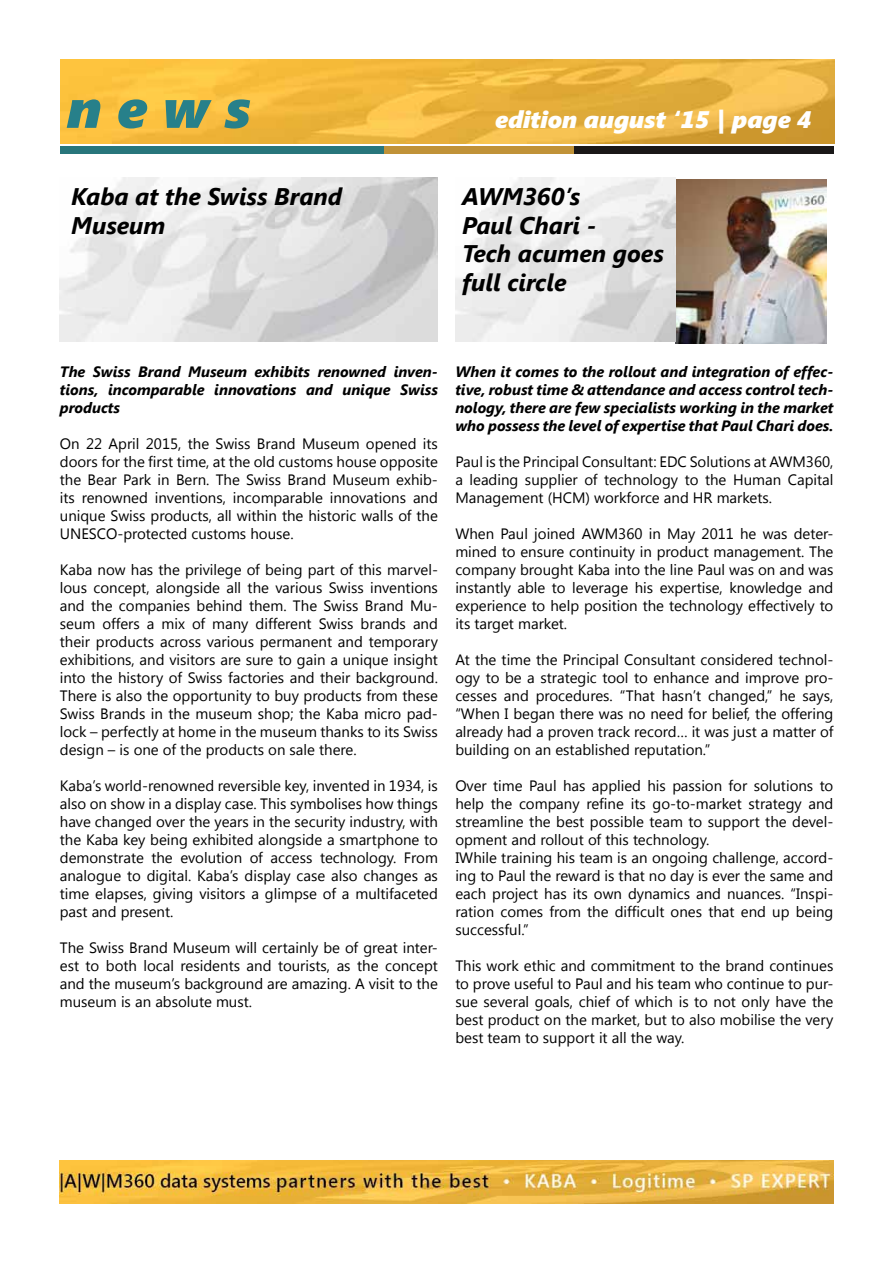
<style>
.page{position:relative;width:893px;height:1263px;background:#fff}
.page>*{position:absolute;margin:0;border:0;box-sizing:border-box;transform-origin:0 0}
.t1{font:italic 900 55.5px "Segoe";color:#27808a}
.t2{font:italic 700 24px/28.8px "Segoe UI";color:#000}
.t3{font:italic 900 24px "Segoe";color:#fff}
.t4{font:15px/18px "Segoe UI";color:#000;text-align:justify}
.t5{font:italic 700 15px/18px "Segoe UI";color:#000;text-align:justify}
</style>
<div class="page">
<img style="left:675px;top:180px;width:151px;height:164px">
<img style="left:60px;top:178px;width:378px;height:164px">
<img style="left:455px;top:178px;width:220px;height:164px">
<div style="left:61px;top:146px;width:324px;height:7px;background:#28767b"></div>
<div style="left:385px;top:146px;width:189px;height:7px;background:#c09238"></div>
<div style="left:574px;top:146px;width:259px;height:7px;background:#1a1818"></div>
<img style="left:60px;top:60px;width:774px;height:84px">
<img style="left:60px;top:1161px;width:773px;height:43px">
<h1 class="t1" style="left:67px;top:76px;width:185px">n e w s</h1>
<h2 class="t3" style="left:495px;top:105px;width:318px">edition august ‘15 | page 4</h2>
<h2 class="t2" style="left:71px;top:181px;width:272px">Kaba at the Swiss Brand<br>Museum</h2>
<h2 class="t2" style="left:462px;top:181px;width:203px">AWM360’s<br>Paul Chari -<br>Tech acumen goes full circle</h2>
<p class="t5" style="left:60px;top:361px;width:380px">The Swiss Brand Museum exhibits renowned inven&shy;tions, incomparable innovations and unique Swiss products</p>
<p class="t4" style="left:60px;top:434px;width:380px">On 22 April 2015, the Swiss Brand Museum opened its doors for the first time, at the old customs house opposite the Bear Park in Bern. The Swiss Brand Museum exhib&shy;its renowned inventions, incomparable innovations and unique Swiss products, all within the historic walls of the UNESCO-protected customs house.</p>
<p class="t4" style="left:60px;top:560px;width:380px">Kaba now has the privilege of being part of this marvel&shy;lous concept, alongside all the various Swiss inventions and the companies behind them. The Swiss Brand Mu&shy;seum offers a mix of many different Swiss brands and their products across various permanent and temporary exhibitions, and visitors are sure to gain a unique insight into the history of Swiss factories and their background.<br>There is also the opportunity to buy products from these Swiss Brands in the museum shop; the Kaba micro pad&shy;lock – perfectly at home in the museum thanks to its Swiss design – is one of the products on sale there.</p>
<p class="t4" style="left:60px;top:776px;width:380px">Kaba’s world-renowned reversible key, invented in 1934, is also on show in a display case. This symbolises how things have changed over the years in the security industry, with the Kaba key being exhibited alongside a smartphone to demonstrate the evolution of access technology. From analogue to digital. Kaba’s display case also changes as time elapses, giving visitors a glimpse of a multifaceted past and present.</p>
<p class="t4" style="left:60px;top:938px;width:380px">The Swiss Brand Museum will certainly be of great inter&shy;est to both local residents and tourists, as the concept and the museum’s background are amazing. A visit to the museum is an absolute must.</p>
<p class="t5" style="left:455px;top:361px;width:380px">When it comes to the rollout and integration of effec&shy;tive, robust time &amp; attendance and access control tech&shy;nology, there are few specialists working in the market who possess the level of expertise that Paul Chari does.</p>
<p class="t4" style="left:455px;top:452px;width:380px">Paul is the Principal Consultant: EDC Solutions at AWM360, a leading supplier of technology to the Human Capital Management (HCM) workforce and HR markets.</p>
<p class="t4" style="left:455px;top:524px;width:380px">When Paul joined AWM360 in May 2011 he was deter&shy;mined to ensure continuity in product management. The company brought Kaba into the line Paul was on and was instantly able to leverage his expertise, knowledge and experience to help position the technology effectively to its target market.</p>
<p class="t4" style="left:455px;top:650px;width:380px">At the time the Principal Consultant considered technol&shy;ogy to be a strategic tool to enhance and improve pro&shy;cesses and procedures. “That hasn’t changed,” he says, “When I began there was no need for belief, the offering already had a proven track record… it was just a matter of building on an established reputation.”</p>
<p class="t4" style="left:455px;top:776px;width:380px;text-align:left">Over time Paul has applied his passion for solutions to help the company refine its go-to-market strategy and streamline the best possible team to support the devel&shy;opment and rollout of this technology.<br>IWhile training his team is an ongoing challenge, accord&shy;ing to Paul the reward is that no day is ever the same and each project has its own dynamics and nuances. “Inspi&shy;ration comes from the difficult ones that end up being successful.”</p>
<p class="t4" style="left:455px;top:956px;width:380px">This work ethic and commitment to the brand continues to prove useful to Paul and his team who continue to pur&shy;sue several goals, chief of which is to not only have the best product on the market, but to also mobilise the very best team to support it all the way.</p>
</div>
